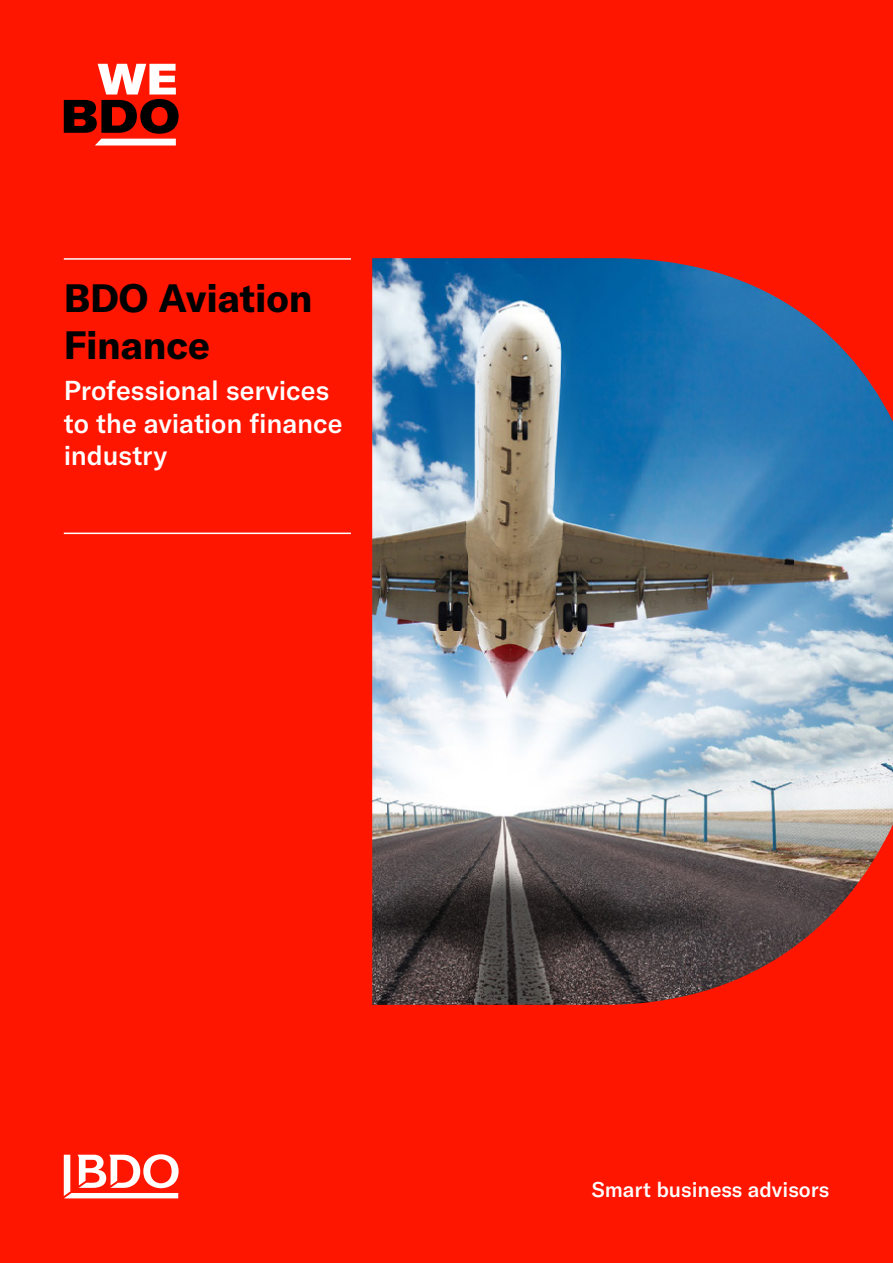
<style>
.page{position:relative;width:893px;height:1263px;background:#ff1600}
.page>*{position:absolute;margin:0;border:0;box-sizing:border-box;transform-origin:0 0}
.GT_America_Bold_26pt{font:700 39px/46.8px "GT America";letter-spacing:-.005em;color:#000}
.GT_America_Bold_26pt-2{font:500 27px/32.4px "GT America";letter-spacing:-.005em;color:#fff}
.GT_America_Light_16p{font:500 21px "GT America";color:#fff}
</style>
<div class="page">
<svg style="left:64px;top:1154px;width:115px;height:44px"></svg>
<svg style="left:64px;top:64px;width:115px;height:81px"></svg>
<img style="left:372px;top:258px;width:521px;height:747px">
<hr style="left:64px;top:258px;width:287px;height:2px;background:#fff">
<hr style="left:64px;top:533px;width:287px;height:1px;background:#fff">
<p class="GT_America_Bold_26pt" style="left:64px;top:274px;width:250px">BDO Aviation<br>Finance</p>
<p class="GT_America_Bold_26pt-2" style="left:64px;top:374px;width:280px">Professional services to the aviation finance industry</p>
<p class="GT_America_Light_16p" style="left:592px;top:1177px;width:239px">Smart business advisors</p>
</div>
